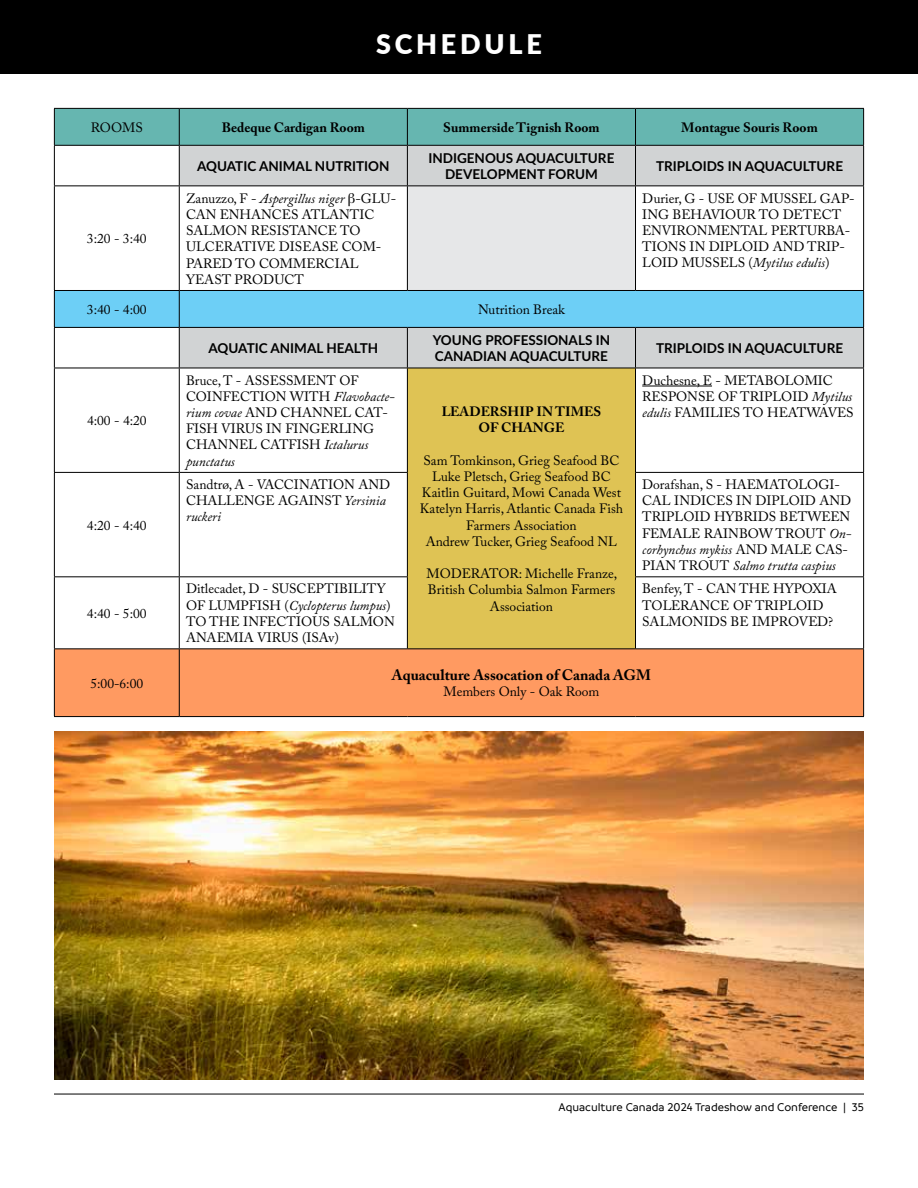
<style>
.page{position:relative;width:918px;height:1188px;background:#fff}
.page>*{position:absolute;margin:0;border:0;box-sizing:border-box;transform-origin:0 0}
.t1{font:900 27px "Lato";letter-spacing:.14em;color:#fff}
.t2{font:700 15px "Adobe Caslon Pro";color:#000}
.t3{font:13.5px/16.2px "Adobe Caslon Pro";color:#000}
.t4{font:700 13.5px/16.2px "Lato";color:#000;text-align:center}
.t5{font:700 13.5px/16.2px "Adobe Caslon Pro";color:#000;text-align:center}
.t6{font:500 12px "Branding";color:#000}
.s1{font-style:italic}
.s2{font-family:"Times"}
</style>
<div class="page">
<hr style="left:54px;top:1094px;width:810px;height:1px;background:#000">
<div style="left:0;top:0;width:918px;height:73px;background:#000"></div>
<div style="left:55px;top:109px;width:808px;height:36px;background:#66b6b0"></div>
<svg style="left:180px;top:146px;width:683px;height:222px;fill:#d1d3d4"></svg>
<div style="left:407px;top:186px;width:229px;height:104px;background:#e6e7e8"></div>
<div style="left:55px;top:291px;width:808px;height:36px;background:#6dcff6"></div>
<div style="left:407px;top:368px;width:229px;height:281px;background:#dfc354"></div>
<div style="left:55px;top:649px;width:808px;height:67px;background:#ff9a61"></div>
<hr style="left:54px;top:108px;width:125px;height:1px;background:#000">
<hr style="left:54px;top:109px;width:1px;height:36px;background:#000">
<hr style="left:179px;top:108px;width:228px;height:1px;background:#000">
<hr style="left:179px;top:109px;width:1px;height:36px;background:#000">
<hr style="left:407px;top:108px;width:229px;height:1px;background:#000">
<hr style="left:407px;top:109px;width:1px;height:36px;background:#000">
<hr style="left:636px;top:108px;width:228px;height:1px;background:#000">
<hr style="left:635px;top:109px;width:1px;height:36px;background:#000">
<hr style="left:863px;top:109px;width:1px;height:36px;background:#000">
<hr style="left:54px;top:145px;width:125px;height:1px;background:#000">
<hr style="left:54px;top:146px;width:1px;height:39px;background:#000">
<hr style="left:179px;top:145px;width:228px;height:1px;background:#000">
<hr style="left:179px;top:146px;width:1px;height:39px;background:#000">
<hr style="left:407px;top:145px;width:229px;height:1px;background:#000">
<hr style="left:407px;top:146px;width:1px;height:39px;background:#000">
<hr style="left:636px;top:145px;width:228px;height:1px;background:#000">
<hr style="left:635px;top:146px;width:1px;height:39px;background:#000">
<hr style="left:863px;top:146px;width:1px;height:39px;background:#000">
<hr style="left:54px;top:185px;width:125px;height:1px;background:#000">
<hr style="left:54px;top:186px;width:1px;height:104px;background:#000">
<hr style="left:179px;top:185px;width:228px;height:1px;background:#000">
<hr style="left:179px;top:186px;width:1px;height:104px;background:#000">
<hr style="left:407px;top:185px;width:229px;height:1px;background:#000">
<hr style="left:407px;top:186px;width:1px;height:104px;background:#000">
<hr style="left:636px;top:185px;width:228px;height:1px;background:#000">
<hr style="left:635px;top:186px;width:1px;height:104px;background:#000">
<hr style="left:863px;top:186px;width:1px;height:104px;background:#000">
<hr style="left:54px;top:290px;width:125px;height:1px;background:#000">
<hr style="left:54px;top:291px;width:1px;height:36px;background:#000">
<hr style="left:179px;top:290px;width:228px;height:1px;background:#000">
<hr style="left:179px;top:291px;width:1px;height:36px;background:#000">
<hr style="left:407px;top:290px;width:229px;height:1px;background:#000">
<hr style="left:636px;top:290px;width:228px;height:1px;background:#000">
<hr style="left:863px;top:291px;width:1px;height:36px;background:#000">
<hr style="left:54px;top:327px;width:125px;height:1px;background:#000">
<hr style="left:54px;top:328px;width:1px;height:40px;background:#000">
<hr style="left:179px;top:327px;width:228px;height:1px;background:#000">
<hr style="left:179px;top:328px;width:1px;height:40px;background:#000">
<hr style="left:407px;top:327px;width:229px;height:1px;background:#000">
<hr style="left:407px;top:328px;width:1px;height:40px;background:#000">
<hr style="left:636px;top:327px;width:228px;height:1px;background:#000">
<hr style="left:635px;top:328px;width:1px;height:40px;background:#000">
<hr style="left:863px;top:328px;width:1px;height:40px;background:#000">
<hr style="left:54px;top:368px;width:125px;height:1px;background:#000">
<hr style="left:54px;top:368px;width:1px;height:104px;background:#000">
<hr style="left:179px;top:368px;width:228px;height:1px;background:#000">
<hr style="left:179px;top:368px;width:1px;height:104px;background:#000">
<hr style="left:407px;top:368px;width:229px;height:1px;background:#000">
<hr style="left:407px;top:368px;width:1px;height:104px;background:#000">
<hr style="left:636px;top:368px;width:228px;height:1px;background:#000">
<hr style="left:635px;top:368px;width:1px;height:104px;background:#000">
<hr style="left:863px;top:368px;width:1px;height:104px;background:#000">
<hr style="left:54px;top:716px;width:125px;height:1px;background:#000">
<hr style="left:179px;top:716px;width:228px;height:1px;background:#000">
<hr style="left:407px;top:716px;width:229px;height:1px;background:#000">
<hr style="left:636px;top:716px;width:228px;height:1px;background:#000">
<hr style="left:54px;top:472px;width:125px;height:1px;background:#000">
<hr style="left:54px;top:473px;width:1px;height:103px;background:#000">
<hr style="left:179px;top:472px;width:229px;height:1px;background:#000">
<hr style="left:179px;top:473px;width:1px;height:103px;background:#000">
<hr style="left:407px;top:473px;width:1px;height:103px;background:#000">
<hr style="left:635px;top:472px;width:229px;height:1px;background:#000">
<hr style="left:635px;top:473px;width:1px;height:103px;background:#000">
<hr style="left:863px;top:473px;width:1px;height:103px;background:#000">
<hr style="left:54px;top:576px;width:125px;height:1px;background:#000">
<hr style="left:54px;top:577px;width:1px;height:71px;background:#000">
<hr style="left:179px;top:576px;width:229px;height:1px;background:#000">
<hr style="left:179px;top:577px;width:1px;height:71px;background:#000">
<hr style="left:407px;top:577px;width:1px;height:71px;background:#000">
<hr style="left:635px;top:576px;width:229px;height:1px;background:#000">
<hr style="left:635px;top:577px;width:1px;height:71px;background:#000">
<hr style="left:863px;top:577px;width:1px;height:71px;background:#000">
<hr style="left:54px;top:648px;width:125px;height:1px;background:#000">
<hr style="left:54px;top:649px;width:1px;height:67px;background:#000">
<hr style="left:179px;top:648px;width:228px;height:1px;background:#000">
<hr style="left:179px;top:649px;width:1px;height:67px;background:#000">
<hr style="left:407px;top:648px;width:229px;height:1px;background:#000">
<hr style="left:636px;top:648px;width:228px;height:1px;background:#000">
<hr style="left:863px;top:649px;width:1px;height:67px;background:#000">
<hr style="left:642px;top:386px;width:70px;height:1px;background:#000">
<img style="left:54px;top:731px;width:810px;height:349px">
<h1 class="t1" style="left:376px;top:24px;width:167px">SCHEDULE</h1>
<p class="t3" style="left:91px;top:119px;width:54px">ROOMS</p>
<p class="t5" style="left:222px;top:119px;width:145px">Bedeque Cardigan Room</p>
<p class="t5" style="left:443px;top:119px;width:158px">Summerside Tignish Room</p>
<p class="t5" style="left:681px;top:119px;width:138px">Montague Souris Room</p>
<p class="t4" style="left:197px;top:157px;width:194px">AQUATIC ANIMAL NUTRITION</p>
<p class="t4" style="left:428px;top:149px;width:187px">INDIGENOUS AQUACULTURE<br>DEVELOPMENT FORUM</p>
<p class="t4" style="left:656px;top:157px;width:189px">TRIPLOIDS IN AQUACULTURE</p>
<p class="t3" style="left:87px;top:230px;width:61px">3:20 - 3:40</p>
<p class="t3" style="left:186px;top:190px;width:212px">Zanuzzo, F - <span class="s1">Aspergillus niger</span> <span class="s2">β</span>-GLU-<br>CAN ENHANCES ATLANTIC<br>SALMON RESISTANCE TO<br>ULCERATIVE DISEASE COM-<br>PARED TO COMMERCIAL<br>YEAST PRODUCT</p>
<p class="t3" style="left:642px;top:190px;width:214px">Durier, G - USE OF MUSSEL GAP-<br>ING BEHAVIOUR TO DETECT<br>ENVIRONMENTAL PERTURBA-<br>TIONS IN DIPLOID AND TRIP-<br>LOID MUSSELS (<span class="s1">Mytilus edulis</span>)</p>
<p class="t3" style="left:87px;top:301px;width:61px">3:40 - 4:00</p>
<p class="t3" style="left:478px;top:301px;width:88px">Nutrition Break</p>
<p class="t4" style="left:208px;top:340px;width:171px">AQUATIC ANIMAL HEALTH</p>
<p class="t4" style="left:433px;top:331px;width:179px;text-align:left">YOUNG PROFESSIONALS IN<br>CANADIAN AQUACULTURE</p>
<p class="t4" style="left:656px;top:340px;width:189px">TRIPLOIDS IN AQUACULTURE</p>
<p class="t3" style="left:87px;top:412px;width:61px">4:00 - 4:20</p>
<p class="t3" style="left:87px;top:517px;width:61px">4:20 - 4:40</p>
<p class="t3" style="left:87px;top:605px;width:61px">4:40 - 5:00</p>
<p class="t3" style="left:642px;top:372px;width:213px">Duchesne, E - METABOLOMIC<br>RESPONSE OF TRIPLOID <span class="s1">Mytilus edulis</span> FAMILIES TO HEATWAVES</p>
<p class="t3" style="left:186px;top:372px;width:210px">Bruce, T - ASSESSMENT OF<br>COINFECTION WITH <span class="s1">Flavobacte&shy;rium covae</span> AND CHANNEL CAT-<br>FISH VIRUS IN FINGERLING<br>CHANNEL CATFISH <span class="s1">Ictalurus punctatus</span></p>
<p class="t5" style="left:442px;top:403px;width:161px">LEADERSHIP IN TIMES<br>OF CHANGE</p>
<p class="t3" style="left:420px;top:452px;width:205px;text-align:center">Sam Tomkinson, Grieg Seafood BC<br>Luke Pletsch, Grieg Seafood BC<br>Kaitlin Guitard, Mowi Canada West<br>Katelyn Harris, Atlantic Canada Fish<br>Farmers Association<br>Andrew Tucker, Grieg Seafood NL</p>
<p class="t3" style="left:427px;top:565px;width:192px;text-align:center">MODERATOR: Michelle Franze,<br>British Columbia Salmon Farmers<br>Association</p>
<p class="t3" style="left:186px;top:476px;width:206px">Sandtrø, A - VACCINATION AND<br>CHALLENGE AGAINST <span class="s1">Yersinia ruckeri</span></p>
<p class="t3" style="left:642px;top:476px;width:211px">Dorafshan, S - HAEMATOLOGI-<br>CAL INDICES IN DIPLOID AND<br>TRIPLOID HYBRIDS BETWEEN<br>FEMALE RAINBOW TROUT <span class="s1">On&shy;corhynchus mykiss</span> AND MALE CAS-<br>PIAN TROUT <span class="s1">Salmo trutta caspius</span></p>
<p class="t3" style="left:186px;top:581px;width:210px">Ditlecadet, D - SUSCEPTIBILITY<br>OF LUMPFISH (<span class="s1">Cyclopterus lumpus</span>)<br>TO THE INFECTIOUS SALMON<br>ANAEMIA VIRUS (ISAv)</p>
<p class="t3" style="left:642px;top:581px;width:196px">Benfey, T - CAN THE HYPOXIA<br>TOLERANCE OF TRIPLOID<br>SALMONIDS BE IMPROVED?</p>
<p class="t3" style="left:90px;top:675px;width:54px">5:00-6:00</p>
<p class="t2" style="left:392px;top:666px;width:260px">Aquaculture Assocation of Canada AGM</p>
<p class="t3" style="left:443px;top:684px;width:157px">Members Only - Oak Room</p>
<p class="t6" style="left:559px;top:1101px;width:307px">Aquaculture Canada 2024 Tradeshow and Conference | 35</p>
</div>
